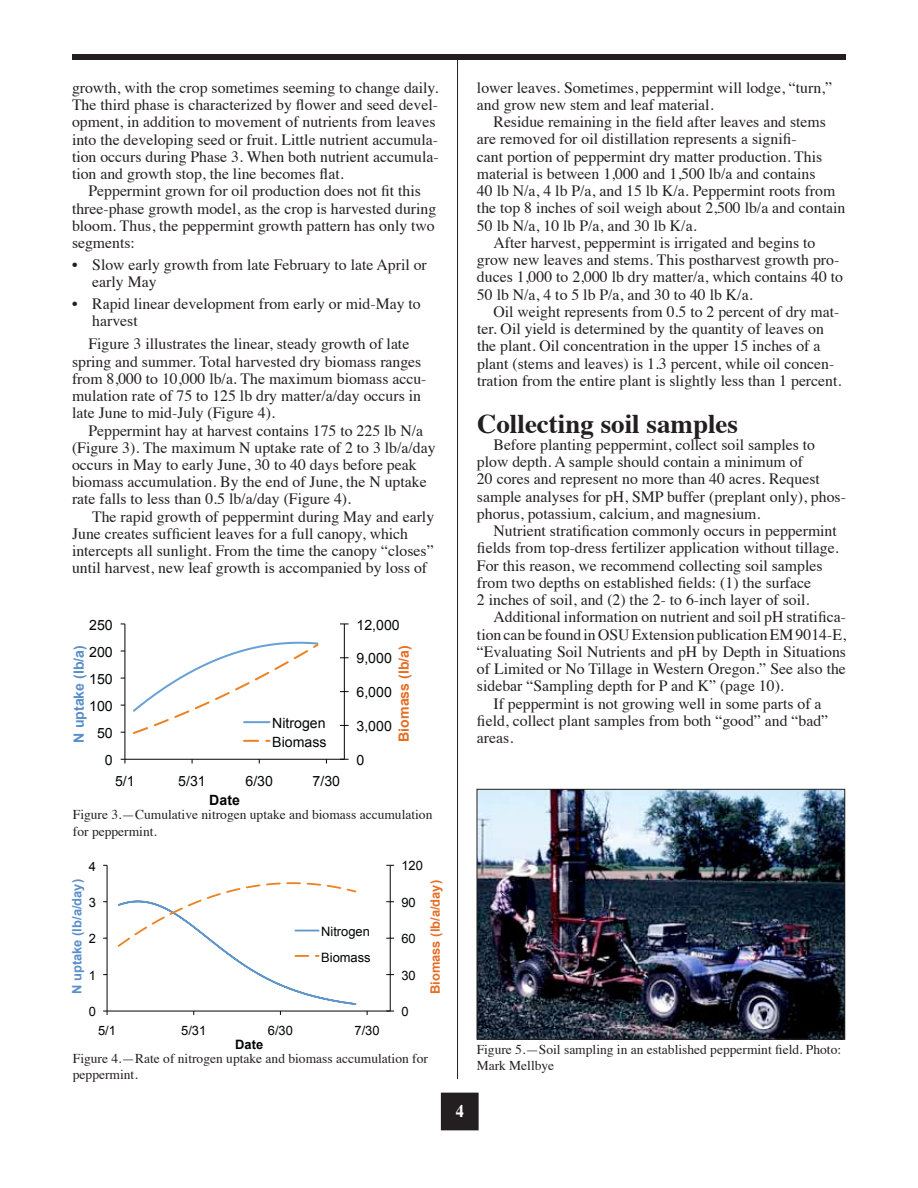
<style>
.page{position:relative;width:918px;height:1188px;background:#fff}
.page>*{position:absolute;margin:0;border:0;box-sizing:border-box;transform-origin:0 0}
.t1{font:700 27px "Times";color:#231f20}
.t2{font:700 18px "Times";color:#fff;scale:.9 1}
.t3{font:15.75px/17.2px "Times";color:#231f20}
.t4{font:14.1px/18.8px "Arial";color:#030505}
.t5{font:700 14.1px "Arial";color:#598eca}
.t6{font:700 14.1px "Arial";color:#e46e25}
.t7{font:700 14.1px "Arial";color:#030505}
.t8{font:13.5px/16.2px "Times";color:#231f20}
.t9{font:12.9px/25.3px "Arial";color:#030505}
.t10{font:700 12.9px "Arial";color:#598eca}
.t11{font:700 12.9px "Arial";color:#e46e25}
.t12{font:700 12.9px "Arial";color:#030505}
</style>
<div class="page">
<div style="left:441px;top:1093px;width:37px;height:37px;background:#231f20"></div>
<div style="left:72px;top:54px;width:774px;height:6px;background:#231f20"></div>
<hr style="left:457px;top:58px;width:1px;height:1021px;background:#231f20">
<hr style="left:344px;top:624px;width:1px;height:135px;background:#030505">
<hr style="left:124px;top:624px;width:1px;height:135px;background:#030505">
<hr style="left:125px;top:759px;width:219px;height:1px;background:#030505">
<svg style="left:133px;top:641px;width:186px;height:101px"></svg>
<hr style="left:390px;top:865px;width:1px;height:146px;background:#030505">
<hr style="left:107px;top:865px;width:1px;height:146px;background:#030505">
<hr style="left:107px;top:1011px;width:283px;height:1px;background:#030505">
<svg style="left:116px;top:882px;width:242px;height:133px"></svg>
<img style="left:479px;top:791px;width:364px;height:246px">
<div style="left:477px;top:789px;width:368px;height:250px;border:1px solid #231f20"></div>
<p class="t3" style="left:72px;top:78px;width:368px">growth, with the crop sometimes seeming to change daily.<br>The third phase is characterized by flower and seed devel&shy;opment, in addition to movement of nutrients from leaves into the developing seed or fruit. Little nutrient accumula&shy;tion occurs during Phase 3. When both nutrient accumula&shy;tion and growth stop, the line becomes flat.</p>
<p class="t3" style="left:72px;top:181px;width:366px;text-indent:17px">Peppermint grown for oil production does not fit this three-phase growth model, as the crop is harvested during bloom. Thus, the peppermint growth pattern has only two segments:</p>
<p class="t3" style="left:92px;top:255px;width:336px;text-indent:-20px">• Slow early growth from late February to late April or early May</p>
<p class="t3" style="left:92px;top:294px;width:330px;text-indent:-20px">• Rapid linear development from early or mid-May to harvest</p>
<p class="t3" style="left:72px;top:334px;width:356px;text-indent:17px">Figure 3 illustrates the linear, steady growth of late spring and summer. Total harvested dry biomass ranges from 8,000 to 10,000 lb/a. The maximum biomass accu&shy;mulation rate of 75 to 125 lb dry matter/a/day occurs in late June to mid-July (Figure 4).</p>
<p class="t3" style="left:72px;top:420px;width:365px;text-indent:17px">Peppermint hay at harvest contains 175 to 225 lb N/a (Figure 3). The maximum N uptake rate of 2 to 3 lb/a/day occurs in May to early June, 30 to 40 days before peak biomass accumulation. By the end of June, the N uptake rate falls to less than 0.5 lb/a/day (Figure 4).</p>
<p class="t3" style="left:72px;top:506px;width:364px;text-indent:20px">The rapid growth of peppermint during May and early June creates sufficient leaves for a full canopy, which intercepts all sunlight. From the time the canopy “closes” until harvest, new leaf growth is accompanied by loss of</p>
<p class="t4" style="left:89px;top:615px;width:25px">250</p>
<p class="t4" style="left:357px;top:615px;width:45px">12,000</p>
<p class="t5" style="left:70px;top:743px;width:99px;rotate:-90deg">N uptake (lb/a)</p>
<p class="t6" style="left:394px;top:742px;width:98px;rotate:-90deg">Biomass (lb/a)</p>
<p class="t4" style="left:89px;top:643px;width:25px">200</p>
<p class="t4" style="left:357px;top:649px;width:37px">9,000</p>
<p class="t4" style="left:89px;top:670px;width:25px">150</p>
<p class="t4" style="left:357px;top:683px;width:37px">6,000</p>
<p class="t4" style="left:89px;top:697px;width:25px">100</p>
<p class="t4" style="left:272px;top:714px;width:56px">Nitrogen<br>Biomass</p>
<p class="t4" style="left:357px;top:717px;width:37px">3,000</p>
<p class="t4" style="left:97px;top:724px;width:17px">50</p>
<p class="t4" style="left:105px;top:751px;width:9px">0</p>
<p class="t4" style="left:115px;top:771px;width:21px">5/1</p>
<p class="t4" style="left:178px;top:771px;width:29px">5/31</p>
<p class="t4" style="left:245px;top:771px;width:29px">6/30</p>
<p class="t4" style="left:313px;top:771px;width:29px">7/30</p>
<p class="t7" style="left:209px;top:791px;width:32px">Date</p>
<p class="t4" style="left:357px;top:751px;width:9px">0</p>
<p class="t8" style="left:73px;top:806px;width:361px">Figure 3.—Cumulative nitrogen uptake and biomass accumulation for peppermint.</p>
<p class="t9" style="left:89px;top:853px;width:9px">4</p>
<p class="t9" style="left:401px;top:853px;width:23px">120</p>
<p class="t10" style="left:68px;top:994px;width:116px;rotate:-90deg">N uptake (lb/a/day)</p>
<p class="t11" style="left:427px;top:994px;width:116px;rotate:-90deg">Biomass (lb/a/day)</p>
<p class="t9" style="left:401px;top:890px;width:16px">90</p>
<p class="t9" style="left:89px;top:890px;width:9px">3</p>
<p class="t9" style="left:321px;top:919px;width:51px">Nitrogen<br>Biomass</p>
<p class="t9" style="left:401px;top:926px;width:16px">60</p>
<p class="t9" style="left:89px;top:926px;width:9px">2</p>
<p class="t9" style="left:401px;top:963px;width:16px">30</p>
<p class="t9" style="left:89px;top:963px;width:9px">1</p>
<p class="t9" style="left:89px;top:999px;width:9px">0</p>
<p class="t9" style="left:98px;top:1018px;width:19px">5/1</p>
<p class="t9" style="left:181px;top:1018px;width:27px">5/31</p>
<p class="t9" style="left:268px;top:1018px;width:27px">6/30</p>
<p class="t9" style="left:355px;top:1018px;width:27px">7/30</p>
<p class="t12" style="left:235px;top:1036px;width:29px">Date</p>
<p class="t9" style="left:401px;top:999px;width:9px">0</p>
<p class="t8" style="left:73px;top:1049px;width:357px">Figure 4.—Rate of nitrogen uptake and biomass accumulation for peppermint.</p>
<p class="t3" style="left:477px;top:77px;width:357px">lower leaves. Sometimes, peppermint will lodge, “turn,” and grow new stem and leaf material.</p>
<p class="t3" style="left:494px;top:112px;width:334px">Residue remaining in the field after leaves and stems</p>
<p class="t3" style="left:477px;top:129px;width:321px">are removed for oil distillation represents a signifi-</p>
<p class="t3" style="left:477px;top:146px;width:347px">cant portion of peppermint dry matter production. This</p>
<p class="t3" style="left:477px;top:164px;width:340px">material is between 1,000 and 1,500 lb/a and contains</p>
<p class="t3" style="left:477px;top:181px;width:360px">40 lb N/a, 4 lb P/a, and 15 lb K/a. Peppermint roots from</p>
<p class="t3" style="left:477px;top:198px;width:370px">the top 8 inches of soil weigh about 2,500 lb/a and contain</p>
<p class="t3" style="left:477px;top:215px;width:221px">50 lb N/a, 10 lb P/a, and 30 lb K/a.</p>
<p class="t3" style="left:494px;top:233px;width:323px">After harvest, peppermint is irrigated and begins to</p>
<p class="t3" style="left:477px;top:250px;width:364px">grow new leaves and stems. This postharvest growth pro-</p>
<p class="t3" style="left:477px;top:267px;width:368px">duces 1,000 to 2,000 lb dry matter/a, which contains 40 to</p>
<p class="t3" style="left:477px;top:284px;width:277px">50 lb N/a, 4 to 5 lb P/a, and 30 to 40 lb K/a.</p>
<p class="t3" style="left:494px;top:302px;width:347px">Oil weight represents from 0.5 to 2 percent of dry mat-</p>
<p class="t3" style="left:477px;top:319px;width:348px">ter. Oil yield is determined by the quantity of leaves on</p>
<p class="t3" style="left:477px;top:336px;width:345px">the plant. Oil concentration in the upper 15 inches of a</p>
<p class="t3" style="left:477px;top:353px;width:359px">plant (stems and leaves) is 1.3 percent, while oil concen-</p>
<p class="t3" style="left:477px;top:371px;width:366px">tration from the entire plant is slightly less than 1 percent.</p>
<h1 class="t1" style="left:477px;top:398px;width:263px">Collecting soil samples</h1>
<p class="t3" style="left:477px;top:435px;width:370px;text-indent:17px">Before planting peppermint, collect soil samples to plow depth. A sample should contain a minimum of<br>20 cores and represent no more than 40 acres. Request sample analyses for pH, SMP buffer (preplant only), phos&shy;phorus, potassium, calcium, and magnesium.</p>
<p class="t3" style="left:477px;top:521px;width:363px;text-indent:17px">Nutrient stratification commonly occurs in peppermint fields from top-dress fertilizer application without tillage.<br>For this reason, we recommend collecting soil samples from two depths on established fields: (1) the surface<br>2 inches of soil, and (2) the 2- to 6-inch layer of soil.</p>
<p class="t3" style="left:494px;top:607px;width:354px">Additional information on nutrient and soil pH stratifica-</p>
<p class="t3" style="left:477px;top:624px;width:370px">tion can be found in OSU Extension publication EM 9014-E,</p>
<p class="t3" style="left:477px;top:642px;width:371px">“Evaluating Soil Nutrients and pH by Depth in Situations</p>
<p class="t3" style="left:477px;top:659px;width:370px">of Limited or No Tillage in Western Oregon.” See also the</p>
<p class="t3" style="left:477px;top:676px;width:308px">sidebar “Sampling depth for P and K” (page 10).</p>
<p class="t3" style="left:494px;top:693px;width:330px">If peppermint is not growing well in some parts of a</p>
<p class="t3" style="left:477px;top:710px;width:353px">field, collect plant samples from both “good” and “bad”</p>
<p class="t3" style="left:477px;top:728px;width:38px">areas.</p>
<p class="t2" style="left:456px;top:1093px;width:10px">4</p>
<p class="t8" style="left:477px;top:1040px;width:366px">Figure 5.—Soil sampling in an established peppermint field. Photo:<br>Mark Mellbye</p>
</div>
